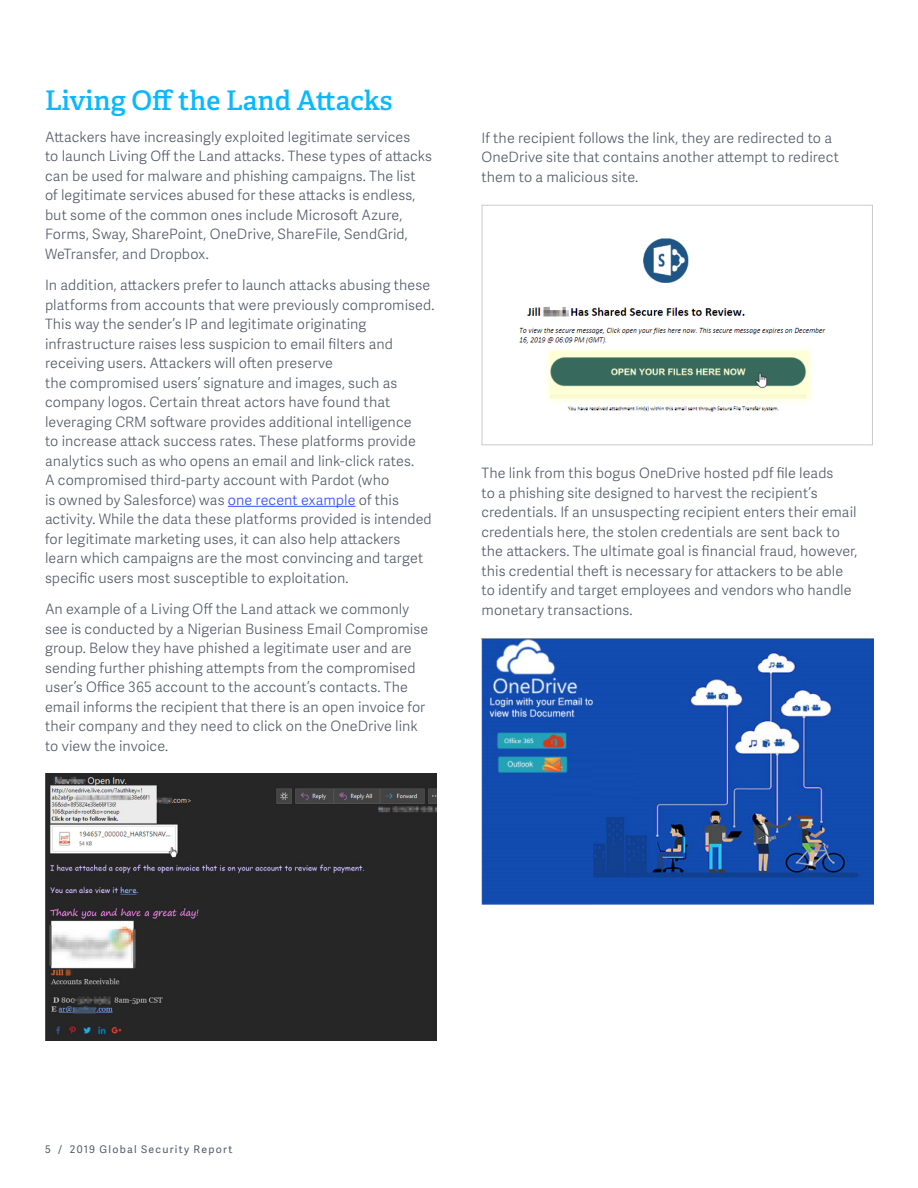
<style>
.page{position:relative;width:918px;height:1188px;background:#fff}
.page>*{position:absolute;margin:0;border:0;box-sizing:border-box;transform-origin:0 0}
.Section_Headline{font:27px "Adelle PE Sb";color:#0ab8ff}
.Body{font:300 14.25px/19.5px "Adelle Sans";letter-spacing:.005em;color:#535969}
.t1{font:10.5px "Adelle Sans";letter-spacing:.12em;color:#535969}
.s1{color:#334aff}
</style>
<div class="page">
<hr style="left:228px;top:506px;width:128px;height:1px;background:#334aff">
<img style="left:45px;top:773px;width:391px;height:268px">
<img style="left:519px;top:238px;width:307px;height:174px">
<div style="left:482px;top:205px;width:391px;height:240px;border:1px solid #c9cbd0"></div>
<img style="left:592px;top:639px;width:281px;height:265px">
<img style="left:482px;top:639px;width:110px;height:265px">
<p class="Section_Headline" style="left:45px;top:81px;width:349px">Living Off the Land Attacks</p>
<p class="Body" style="left:45px;top:127px;width:389px">Attackers have increasingly exploited legitimate services<br>to launch Living Off the Land attacks. These types of attacks can be used for malware and phishing campaigns. The list of legitimate services abused for these attacks is endless, but some of the common ones include Microsoft Azure, Forms, Sway, SharePoint, OneDrive, ShareFile, SendGrid, WeTransfer, and Dropbox.</p>
<p class="Body" style="left:45px;top:275px;width:391px">In addition, attackers prefer to launch attacks abusing these platforms from accounts that were previously compromised.<br>This way the sender’s IP and legitimate originating infrastructure raises less suspicion to email filters and receiving users. Attackers will often preserve<br>the compromised users’ signature and images, such as company logos. Certain threat actors have found that leveraging CRM software provides additional intelligence<br>to increase attack success rates. These platforms provide analytics such as who opens an email and link-click rates.<br>A compromised third-party account with Pardot (who<br>is owned by Salesforce) was <span class="s1">one recent example</span> of this activity. While the data these platforms provided is intended for legitimate marketing uses, it can also help attackers learn which campaigns are the most convincing and target specific users most susceptible to exploitation.</p>
<p class="Body" style="left:45px;top:599px;width:385px">An example of a Living Off the Land attack we commonly see is conducted by a Nigerian Business Email Compromise group. Below they have phished a legitimate user and are sending further phishing attempts from the compromised user’s Office 365 account to the account’s contacts. The email informs the recipient that there is an open invoice for their company and they need to click on the OneDrive link to view the invoice.</p>
<p class="Body" style="left:482px;top:127px;width:359px">If the recipient follows the link, they are redirected to a<br>OneDrive site that contains another attempt to redirect them to a malicious site.</p>
<p class="Body" style="left:482px;top:463px;width:378px">The link from this bogus OneDrive hosted pdf file leads<br>to a phishing site designed to harvest the recipient’s credentials. If an unsuspecting recipient enters their email credentials here, the stolen credentials are sent back to the attackers. The ultimate goal is financial fraud, however, this credential theft is necessary for attackers to be able to identify and target employees and vendors who handle monetary transactions.</p>
<p class="t1" style="left:45px;top:1142px;width:189px">5 / 2019 Global Security Report</p>
</div>
